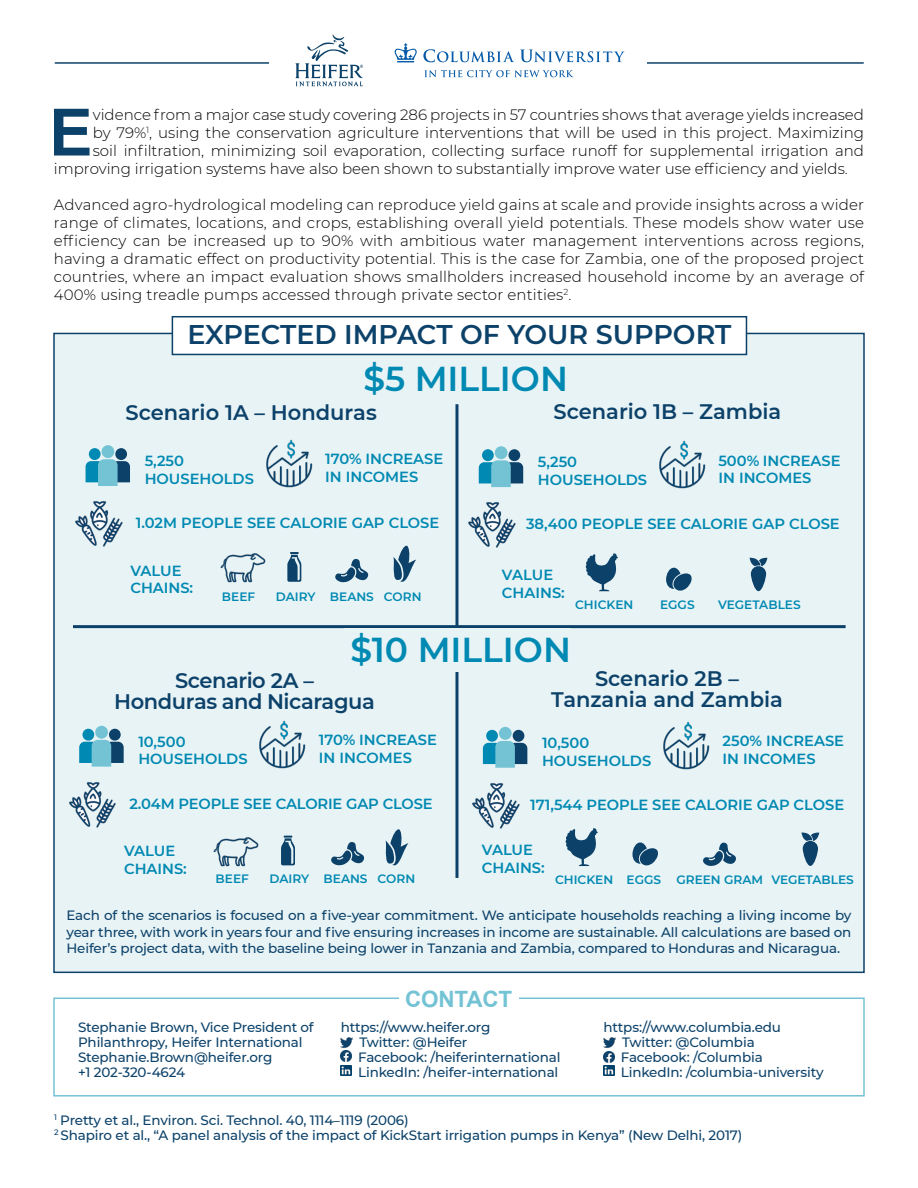
<style>
.page{position:relative;width:918px;height:1188px;background:#fff}
.page>*{position:absolute;margin:0;border:0;box-sizing:border-box;transform-origin:0 0}
.t1{font:700 65.25px "Arial";color:#0c426a}
.t2{font:600 34.5px "Montserrat";color:#0089b2}
.t3{font:600 27px "Montserrat";color:#0c426a}
.t4{font:700 22.5px "Arial";letter-spacing:-.01em;color:#74c3d4}
.t5{font:600 21px/21px "Montserrat";color:#0c426a;text-align:center}
.t6{font:600 21px/21px "Montserrat";letter-spacing:-.02em;color:#0c426a;text-align:center}
.t7{font:300 15px/18px "Montserrat";color:#000;text-align:justify}
.t8{font:600 14.7px/17.5px "Montserrat";color:#0089b2}
.t9{font:500 13.5px/15px "Montserrat";letter-spacing:-.01em;color:#0c426a}
.t10{font:600 12.15px "Montserrat";color:#0089b2}
</style>
<div class="page">
<hr style="left:55px;top:62px;width:808px;height:2px;background:#0c426a">
<div style="left:269px;top:29px;width:378px;height:67px;background:#fff"></div>
<div style="left:53px;top:998px;width:812px;height:99px;border:2px solid #74c3d4"></div>
<div style="left:399px;top:991px;width:119px;height:16px;background:#fff"></div>
<div style="left:53px;top:333px;width:812px;height:640px;background:#e8f3f5;border:2px solid #0c426a"></div>
<div style="left:115px;top:448px;width:12px;height:12px;background:#0c426a;border-radius:50%"></div>
<div style="left:89px;top:448px;width:12px;height:12px;background:#0089b2;border-radius:50%"></div>
<svg style="left:86px;top:459px;width:44px;height:27px"></svg>
<div style="left:102px;top:445px;width:12px;height:13px;background:#74c3d4;border-radius:50%"></div>
<img style="left:263px;top:437px;width:53px;height:53px;border-radius:26px">
<img style="left:72px;top:496px;width:53px;height:53px;border-radius:26px">
<img style="left:216px;top:539px;width:55px;height:55px;border-radius:27px">
<svg style="left:287px;top:552px;width:14px;height:30px"></svg>
<svg style="left:393px;top:545px;width:23px;height:37px"></svg>
<hr style="left:455px;top:404px;width:3px;height:474px;background:#0c426a">
<div style="left:509px;top:449px;width:11px;height:12px;background:#0c426a;border-radius:50%"></div>
<div style="left:482px;top:449px;width:12px;height:12px;background:#0089b2;border-radius:50%"></div>
<svg style="left:479px;top:460px;width:44px;height:27px"></svg>
<div style="left:495px;top:446px;width:13px;height:13px;background:#74c3d4;border-radius:50%"></div>
<img style="left:656px;top:438px;width:53px;height:53px;border-radius:26px">
<img style="left:465px;top:497px;width:53px;height:53px;border-radius:26px">
<div style="left:172px;top:317px;width:574px;height:37px;background:#fff"></div>
<div style="left:172px;top:316px;width:575px;height:39px;border:2px solid #0c426a"></div>
<hr style="left:73px;top:625px;width:773px;height:3px;background:#0c426a">
<div style="left:344px;top:628px;width:227px;height:43px;background:#e8f3f5"></div>
<div style="left:109px;top:729px;width:12px;height:12px;background:#0c426a;border-radius:50%"></div>
<div style="left:82px;top:729px;width:12px;height:12px;background:#0089b2;border-radius:50%"></div>
<svg style="left:79px;top:740px;width:45px;height:27px"></svg>
<div style="left:95px;top:726px;width:13px;height:13px;background:#74c3d4;border-radius:50%"></div>
<img style="left:256px;top:718px;width:53px;height:53px;border-radius:26px">
<img style="left:66px;top:777px;width:52px;height:53px;border-radius:26px">
<img style="left:209px;top:823px;width:55px;height:55px;border-radius:27px">
<svg style="left:281px;top:836px;width:14px;height:29px"></svg>
<svg style="left:386px;top:829px;width:22px;height:37px"></svg>
<svg style="left:331px;top:842px;width:33px;height:24px"></svg>
<div style="left:513px;top:730px;width:11px;height:12px;background:#0c426a;border-radius:50%"></div>
<div style="left:486px;top:730px;width:12px;height:12px;background:#0089b2;border-radius:50%"></div>
<svg style="left:483px;top:741px;width:44px;height:27px"></svg>
<div style="left:499px;top:727px;width:13px;height:13px;background:#74c3d4;border-radius:50%"></div>
<img style="left:660px;top:719px;width:53px;height:53px;border-radius:26px">
<img style="left:469px;top:778px;width:53px;height:53px;border-radius:26px">
<svg style="left:566px;top:828px;width:32px;height:38px"></svg>
<svg style="left:632px;top:842px;width:26px;height:24px"></svg>
<svg style="left:801px;top:832px;width:18px;height:9px"></svg>
<div style="left:803px;top:841px;width:15px;height:25px;background:#0c426a;border-radius:8px"></div>
<svg style="left:703px;top:842px;width:33px;height:24px"></svg>
<svg style="left:295px;top:35px;width:68px;height:51px"></svg>
<svg style="left:395px;top:43px;width:230px;height:34px"></svg>
<svg style="left:341px;top:1037px;width:12px;height:39px"></svg>
<svg style="left:603px;top:1037px;width:12px;height:39px"></svg>
<svg style="left:586px;top:553px;width:32px;height:38px"></svg>
<svg style="left:666px;top:568px;width:26px;height:23px"></svg>
<svg style="left:750px;top:558px;width:17px;height:8px"></svg>
<svg style="left:751px;top:566px;width:15px;height:25px"></svg>
<svg style="left:335px;top:559px;width:34px;height:24px"></svg>
<h1 class="t1" style="left:49px;top:90px;width:45px">E</h1>
<p class="t7" style="left:93px;top:105px;width:773px">vidence from a major case study covering 286 projects in 57 countries shows that average yields increased</p>
<p class="t7" style="left:93px;top:123px;width:773px">by 79%<sup>1</sup>, using the conservation agriculture interventions that will be used in this project. Maximizing</p>
<p class="t7" style="left:93px;top:141px;width:773px">soil infiltration, minimizing soil evaporation, collecting surface runoff for supplemental irrigation and</p>
<p class="t7" style="left:54px;top:159px;width:795px">improving irrigation systems have also been shown to substantially improve water use efficiency and yields.</p>
<p class="t7" style="left:54px;top:195px;width:812px">Advanced agro-hydrological modeling can reproduce yield gains at scale and provide insights across a wider range of climates, locations, and crops, establishing overall yield potentials. These models show water use efficiency can be increased up to 90% with ambitious water management interventions across regions, having a dramatic effect on productivity potential. This is the case for Zambia, one of the proposed project countries, where an impact evaluation shows smallholders increased household income by an average of 400% using treadle pumps accessed through private sector entities<sup>2</sup>.</p>
<h3 class="t3" style="left:187px;top:315px;width:545px">EXPECTED IMPACT OF YOUR SUPPORT</h3>
<h2 class="t2" style="left:363px;top:354px;width:206px">$5 MILLION</h2>
<h3 class="t5" style="left:125px;top:401px;width:253px">Scenario 1A – Honduras</h3>
<p class="t8" style="left:145px;top:452px;width:111px">5,250<br>HOUSEHOLDS</p>
<p class="t8" style="left:325px;top:450px;width:120px">170% INCREASE<br>IN INCOMES</p>
<p class="t8" style="left:136px;top:514px;width:305px">1.02M PEOPLE SEE CALORIE GAP CLOSE</p>
<p class="t8" style="left:130px;top:561px;width:64px">VALUE<br>CHAINS:</p>
<p class="t10" style="left:222px;top:588px;width:35px">BEEF</p>
<p class="t10" style="left:276px;top:588px;width:147px">DAIRY BEANS CORN</p>
<h3 class="t5" style="left:554px;top:400px;width:229px">Scenario 1B – Zambia</h3>
<p class="t8" style="left:538px;top:453px;width:111px">5,250<br>HOUSEHOLDS</p>
<p class="t8" style="left:718px;top:451px;width:124px">500% INCREASE<br>IN INCOMES</p>
<p class="t8" style="left:526px;top:515px;width:315px">38,400 PEOPLE SEE CALORIE GAP CLOSE</p>
<p class="t8" style="left:502px;top:566px;width:64px">VALUE<br>CHAINS:</p>
<p class="t10" style="left:575px;top:596px;width:60px">CHICKEN</p>
<p class="t10" style="left:660px;top:596px;width:36px">EGGS</p>
<p class="t10" style="left:718px;top:596px;width:84px">VEGETABLES</p>
<h2 class="t2" style="left:350px;top:625px;width:222px">$10 MILLION</h2>
<h3 class="t6" style="left:114px;top:669px;width:262px">Scenario 2A –<br>Honduras and Nicaragua</h3>
<p class="t8" style="left:138px;top:732px;width:111px">10,500<br>HOUSEHOLDS</p>
<p class="t8" style="left:319px;top:730px;width:120px">170% INCREASE<br>IN INCOMES</p>
<p class="t8" style="left:129px;top:794px;width:305px">2.04M PEOPLE SEE CALORIE GAP CLOSE</p>
<p class="t8" style="left:124px;top:842px;width:64px">VALUE<br>CHAINS:</p>
<p class="t10" style="left:216px;top:870px;width:35px">BEEF</p>
<p class="t10" style="left:270px;top:870px;width:147px">DAIRY BEANS CORN</p>
<p class="t9" style="left:66px;top:907px;width:786px;line-height:16.2px;text-align:justify">Each of the scenarios is focused on a five-year commitment. We anticipate households reaching a living income by year three, with work in years four and five ensuring increases in income are sustainable. All calculations are based on Heifer’s project data, with the baseline being lower in Tanzania and Zambia, compared to Honduras and Nicaragua.</p>
<h3 class="t5" style="left:551px;top:667px;width:233px">Scenario 2B –<br>Tanzania and Zambia</h3>
<p class="t8" style="left:542px;top:733px;width:111px">10,500<br>HOUSEHOLDS</p>
<p class="t8" style="left:723px;top:732px;width:123px">250% INCREASE<br>IN INCOMES</p>
<p class="t8" style="left:530px;top:795px;width:316px">171,544 PEOPLE SEE CALORIE GAP CLOSE</p>
<p class="t8" style="left:482px;top:840px;width:64px">VALUE<br>CHAINS:</p>
<p class="t10" style="left:555px;top:871px;width:108px">CHICKEN EGGS</p>
<p class="t10" style="left:676px;top:871px;width:179px">GREEN GRAM VEGETABLES</p>
<h3 class="t4" style="left:405px;top:985px;width:108px">CONTACT</h3>
<p class="t9" style="left:78px;top:1019px;width:237px">Stephanie Brown, Vice President of<br>Philanthropy, Heifer International<br>Stephanie.Brown@heifer.org<br>+1 202-320-4624</p>
<p class="t9" style="left:358px;top:1019px;width:204px;text-indent:-17px">https://www.heifer.org<br>Twitter: @Heifer<br>Facebook: /heiferinternational<br>LinkedIn: /heifer-international</p>
<p class="t9" style="left:621px;top:1019px;width:204px;text-indent:-17px">https://www.columbia.edu<br>Twitter: @Columbia<br>Facebook: /Columbia<br>LinkedIn: /columbia-university</p>
<p class="t9" style="left:54px;top:1112px;width:690px"><sup>1</sup> Pretty et al., Environ. Sci. Technol. 40, 1114–1119 (2006)<br><sup>2</sup> Shapiro et al., “A panel analysis of the impact of KickStart irrigation pumps in Kenya” (New Delhi, 2017)</p>
</div>
